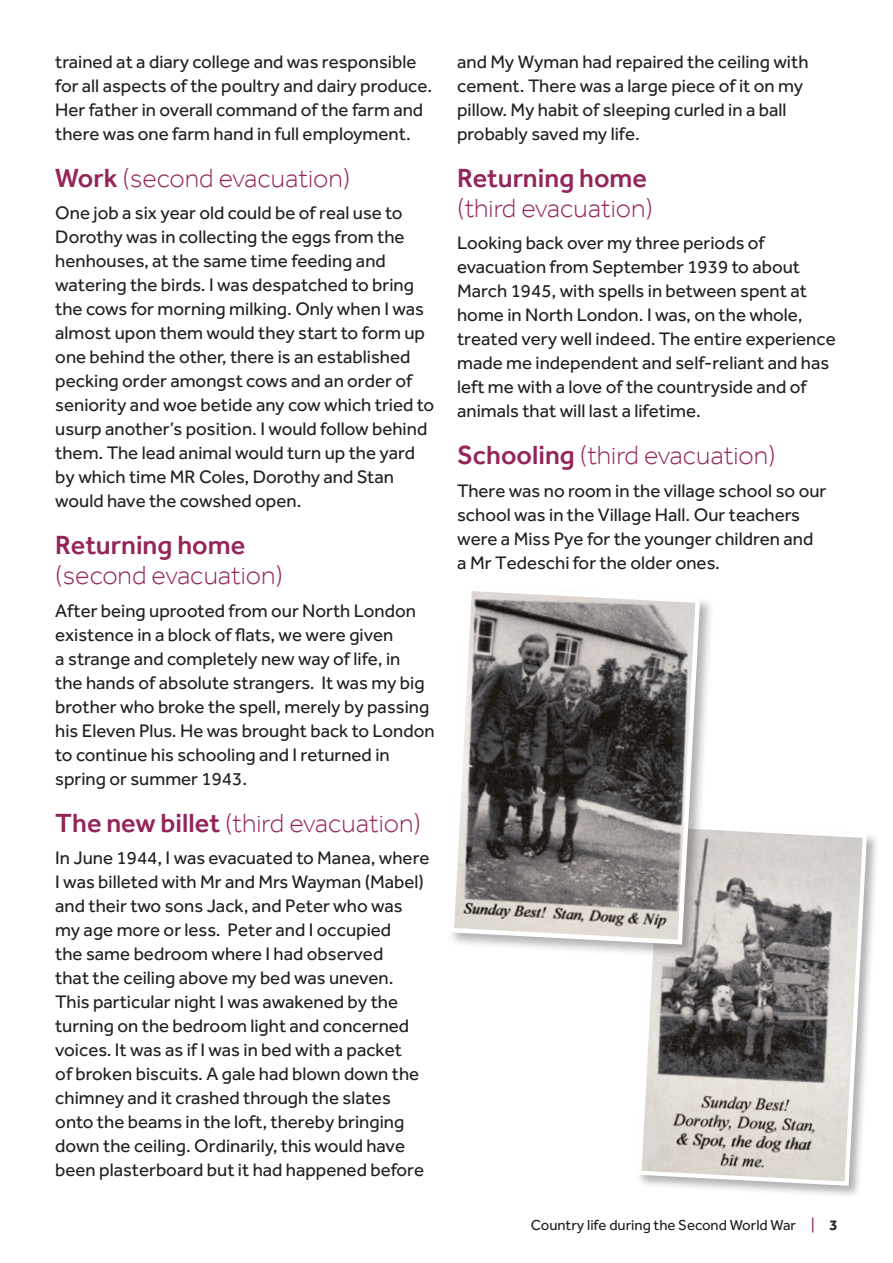
<style>
.page{position:relative;width:893px;height:1263px;background:#fff}
.page>*{position:absolute;margin:0;border:0;box-sizing:border-box;transform-origin:0 0}
.Head_2{font:300 27px/30px "Effra";color:#94255a}
.Body_text{font:18.75px/24px "Effra";color:#231f20}
.t1{font:15px "Effra";color:#231f20}
.s1{font-weight:500}
.s2{color:#94255a}
.s3{font-weight:700}
</style>
<div class="page">
<div style="left:636px;top:821px;width:244px;height:378px;background:#231f20;opacity:.35"></div>
<svg style="left:636px;top:821px;width:233px;height:367px;background:#b1adaa"></svg>
<div style="left:448px;top:585px;width:267px;height:374px;background:#231f20;opacity:.35"></div>
<svg style="left:448px;top:585px;width:254px;height:362px;background:#888583"></svg>
<p class="Body_text" style="left:55px;top:49px;width:379px">trained at a diary college and was responsible for all aspects of the poultry and dairy produce.<br>Her father in overall command of the farm and there was one farm hand in full employment.</p>
<p class="Head_2" style="left:55px;top:163px;width:297px"><span class="s1">Work</span> (second evacuation)</p>
<p class="Body_text" style="left:55px;top:201px;width:380px">One job a six year old could be of real use to Dorothy was in collecting the eggs from the henhouses, at the same time feeding and watering the birds. I was despatched to bring the cows for morning milking. Only when I was almost upon them would they start to form up one behind the other, there is an established pecking order amongst cows and an order of seniority and woe betide any cow which tried to usurp another’s position. I would follow behind them. The lead animal would turn up the yard by which time MR Coles, Dorothy and Stan would have the cowshed open.</p>
<p class="Head_2" style="left:55px;top:530px;width:229px"><span class="s1">Returning home </span>(second evacuation)</p>
<p class="Body_text" style="left:55px;top:598px;width:381px">After being uprooted from our North London existence in a block of flats, we were given<br>a strange and completely new way of life, in<br>the hands of absolute strangers. It was my big brother who broke the spell, merely by passing his Eleven Plus. He was brought back to London to continue his schooling and I returned in spring or summer 1943.</p>
<p class="Head_2" style="left:55px;top:808px;width:367px"><span class="s1">The new billet</span> (third evacuation)</p>
<p class="Body_text" style="left:55px;top:846px;width:376px">In June 1944, I was evacuated to Manea, where I was billeted with Mr and Mrs Wayman (Mabel) and their two sons Jack, and Peter who was my age more or less. Peter and I occupied<br>the same bedroom where I had observed<br>that the ceiling above my bed was uneven.<br>This particular night I was awakened by the turning on the bedroom light and concerned voices. It was as if I was in bed with a packet<br>of broken biscuits. A gale had blown down the chimney and it crashed through the slates onto the beams in the loft, thereby bringing down the ceiling. Ordinarily, this would have been plasterboard but it had happened before</p>
<p class="Body_text" style="left:457px;top:49px;width:353px">and My Wyman had repaired the ceiling with cement. There was a large piece of it on my pillow. My habit of sleeping curled in a ball probably saved my life.</p>
<p class="Head_2" style="left:457px;top:163px;width:197px"><span class="s1">Returning home </span>(third evacuation)</p>
<p class="Body_text" style="left:457px;top:231px;width:380px">Looking back over my three periods of evacuation from September 1939 to about March 1945, with spells in between spent at home in North London. I was, on the whole, treated very well indeed. The entire experience made me independent and self-reliant and has left me with a love of the countryside and of animals that will last a lifetime.</p>
<p class="Head_2" style="left:457px;top:440px;width:320px"><span class="s1">Schooling</span> (third evacuation)</p>
<p class="Body_text" style="left:457px;top:478px;width:371px">There was no room in the village school so our school was in the Village Hall. Our teachers were a Miss Pye for the younger children and a Mr Tedeschi for the older ones.</p>
<p class="t1" style="left:531px;top:1217px;width:308px">Country life during the Second World War <span class="s2">|</span> <span class="s3">3</span></p>
</div>
